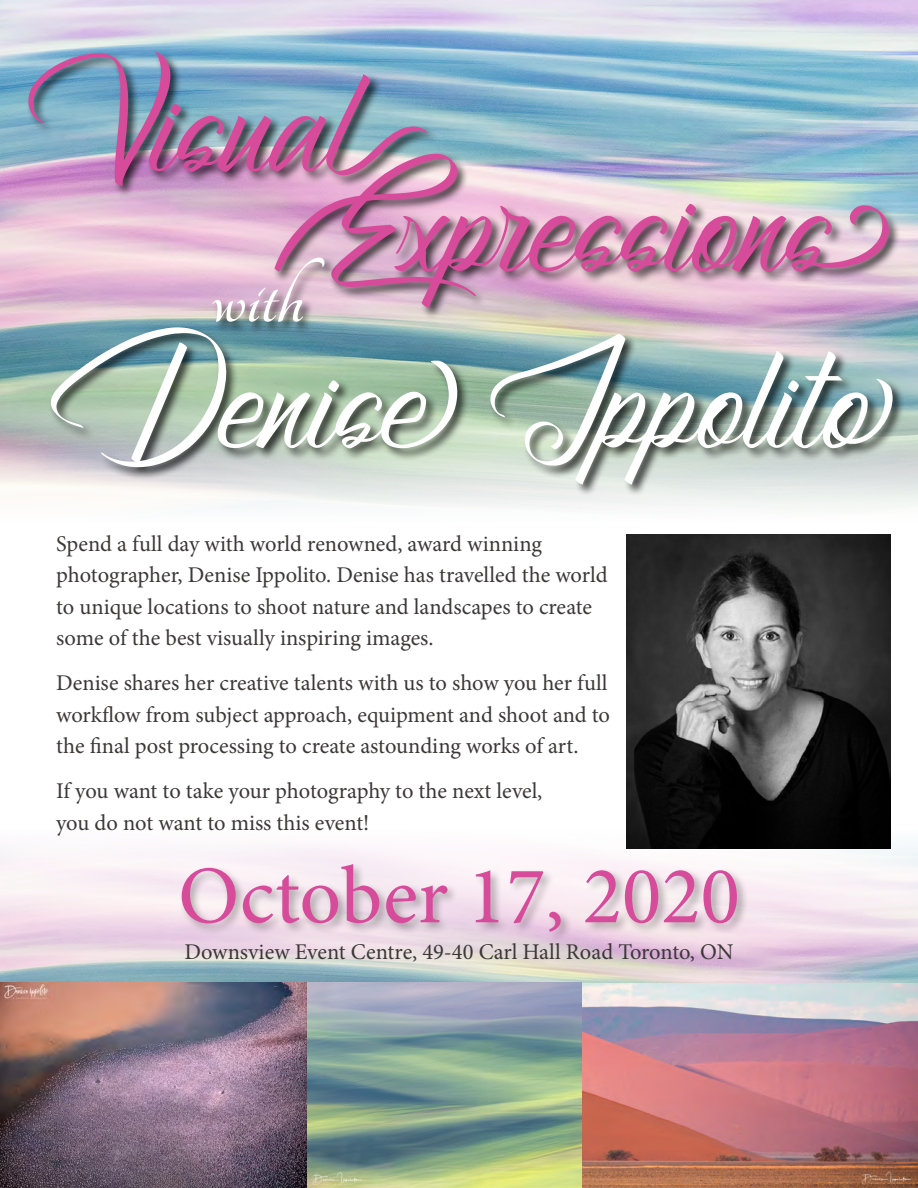
<style>
.page{position:relative;width:918px;height:1188px;background:#fff}
.page>*{position:absolute;margin:0;border:0;box-sizing:border-box;transform-origin:0 0}
.t1{font:162.75px "Atziluth Script";color:#d74b9b}
.t2{font:162.75px "Atziluth Script";color:#fff}
.t3{font:700 84.75px "Tangerine";color:#fff}
.t4{font:81.9px "Minion Pro";color:#d74b9b}
.t5{font:22.5px/31.5px "Minion Pro";letter-spacing:-.005em;color:#3c3838}
</style>
<div class="page">
<img style="left:0;top:197px;width:918px;height:173px">
<svg style="left:0;top:0;width:918px;height:197px;background:#abc6da"></svg>
<svg style="left:0;top:370px;width:918px;height:60px;background:#a5c0b2"></svg>
<svg style="left:0;top:843px;width:918px;height:139px"></svg>
<div style="left:26px;top:51px;width:414px;height:148px;background:#000;opacity:.75"></div>
<div style="left:273px;top:152px;width:628px;height:168px;background:#000;opacity:.75"></div>
<div style="left:48px;top:325px;width:858px;height:172px;background:#000;opacity:.75"></div>
<div style="left:211px;top:256px;width:126px;height:79px;background:#000;opacity:.75"></div>
<img style="left:0;top:982px;width:918px;height:206px">
<img style="left:626px;top:534px;width:265px;height:314px">
<div style="left:179px;top:861px;width:570px;height:83px;background:#000;opacity:.3"></div>
<p class="t1" style="left:28px;top:29px;width:326px">Visual</p>
<p class="t1" style="left:275px;top:129px;width:559px">Expressions</p>
<p class="t2" style="left:51px;top:306px;width:821px">Denise Ippolito</p>
<p class="t3" style="left:211px;top:257px;width:94px">with</p>
<p class="t5" style="left:56px;top:528px;width:553px">Spend a full day with world renowned, award winning photographer, Denise Ippolito. Denise has travelled the world to unique locations to shoot nature and landscapes to create some of the best visually inspiring images.</p>
<p class="t5" style="left:56px;top:667px;width:555px;text-align:justify">Denise shares her creative talents with us to show you her full workflow from subject approach, equipment and shoot and to the final post processing to create astounding works of art.</p>
<p class="t5" style="left:56px;top:775px;width:488px">If you want to take your photography to the next level, you do not want to miss this event!</p>
<p class="t4" style="left:178px;top:841px;width:563px">October 17, 2020</p>
<p class="t5" style="left:185px;top:937px;width:550px">Downsview Event Centre, 49-40 Carl Hall Road Toronto, ON</p>
</div>
